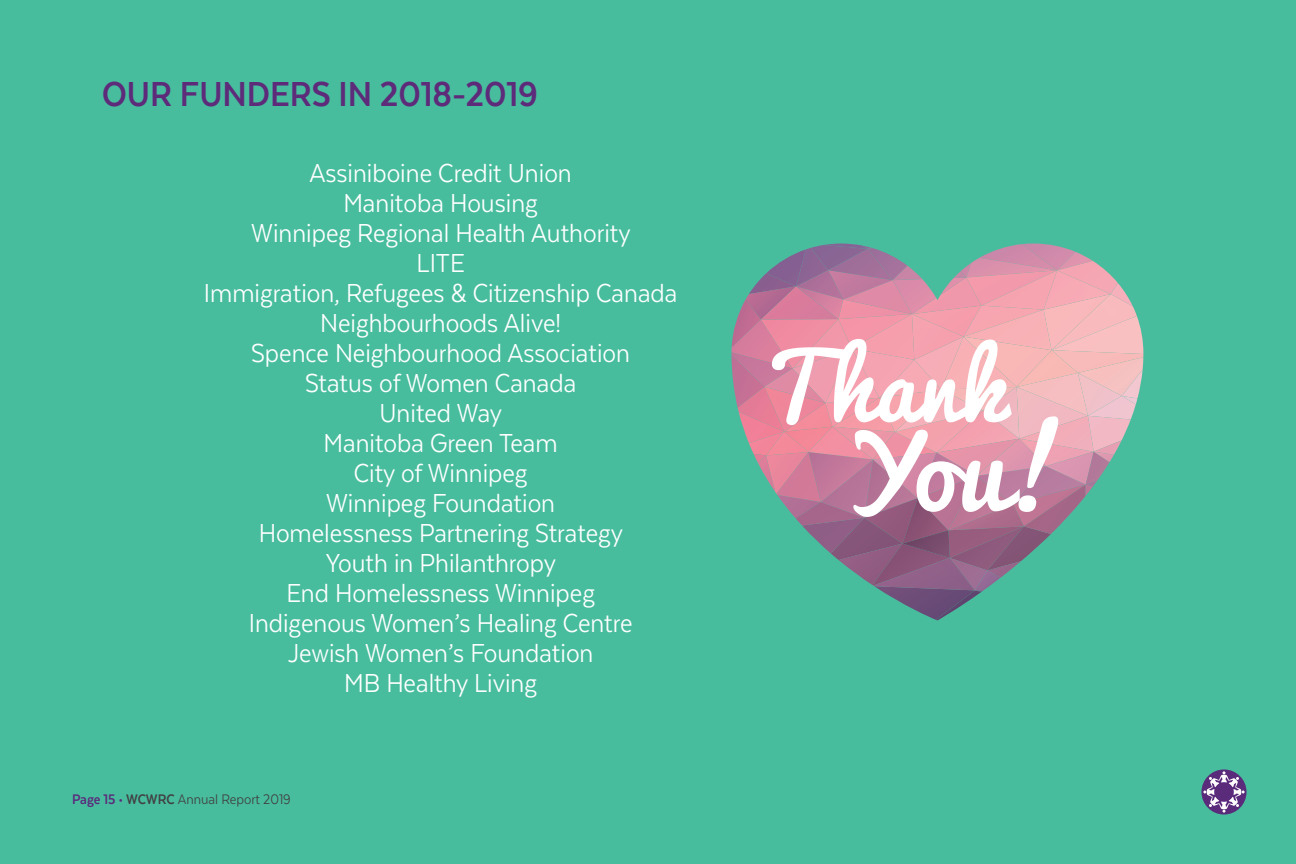
<style>
.page{position:relative;width:1296px;height:864px;background:#48bd9e}
.page>*{position:absolute;margin:0;border:0;box-sizing:border-box;transform-origin:0 0}
.Main_Header_Style{font:700 40px "Texta Narrow";color:#5d2b7a}
.Main_Body_Text{font:30px "Texta Narrow";color:#fff}
.t1{font:16px "Texta Narrow";color:#414042}
.s1{font-weight:700;color:#5a2b7b}
.s2{font-weight:700}
</style>
<div class="page">
<img style="left:824px;top:244px;width:35px;height:1px">
<img style="left:1057px;top:246px;width:19px;height:6px">
<img style="left:1057px;top:252px;width:36px;height:9px">
<img style="left:980px;top:244px;width:77px;height:14px">
<img style="left:868px;top:248px;width:40px;height:18px">
<img style="left:811px;top:245px;width:57px;height:4px">
<img style="left:828px;top:249px;width:65px;height:31px">
<img style="left:766px;top:253px;width:30px;height:20px">
<img style="left:796px;top:248px;width:32px;height:22px">
<img style="left:796px;top:270px;width:47px;height:16px">
<img style="left:754px;top:273px;width:42px;height:13px">
<img style="left:746px;top:286px;width:97px;height:14px">
<img style="left:737px;top:300px;width:24px;height:19px">
<img style="left:732px;top:319px;width:29px;height:33px">
<img style="left:761px;top:286px;width:77px;height:66px">
<img style="left:1057px;top:261px;width:61px;height:22px">
<img style="left:1111px;top:306px;width:26px;height:10px">
<img style="left:1111px;top:283px;width:22px;height:23px">
<img style="left:1111px;top:316px;width:32px;height:34px">
<img style="left:732px;top:352px;width:40px;height:16px">
<img style="left:764px;top:368px;width:8px;height:19px">
<img style="left:732px;top:355px;width:32px;height:53px">
<img style="left:738px;top:387px;width:34px;height:26px">
<img style="left:739px;top:412px;width:33px;height:31px">
<img style="left:749px;top:432px;width:17px;height:23px">
<img style="left:1058px;top:373px;width:20px;height:43px">
<img style="left:1058px;top:350px;width:85px;height:23px">
<img style="left:1078px;top:396px;width:10px;height:20px">
<img style="left:1078px;top:357px;width:65px;height:39px">
<img style="left:831px;top:518px;width:72px;height:42px">
<img style="left:802px;top:526px;width:62px;height:27px">
<img style="left:758px;top:463px;width:8px;height:14px">
<svg style="left:754px;top:454px;width:12px;height:9px"></svg>
<img style="left:839px;top:544px;width:34px;height:41px">
<img style="left:873px;top:544px;width:30px;height:14px">
<img style="left:987px;top:534px;width:64px;height:27px">
<img style="left:987px;top:561px;width:34px;height:16px">
<img style="left:1024px;top:485px;width:62px;height:49px">
<svg style="left:1086px;top:485px;width:8px;height:10px"></svg>
<img style="left:975px;top:592px;width:6px;height:5px">
<img style="left:975px;top:558px;width:12px;height:12px">
<img style="left:975px;top:570px;width:26px;height:21px">
<svg style="left:975px;top:590px;width:8px;height:2px"></svg>
<img style="left:880px;top:590px;width:95px;height:30px">
<img style="left:873px;top:558px;width:102px;height:32px">
<img style="left:796px;top:517px;width:68px;height:9px">
<img style="left:766px;top:455px;width:6px;height:32px">
<img style="left:766px;top:432px;width:6px;height:23px">
<img style="left:1058px;top:416px;width:30px;height:36px">
<img style="left:1058px;top:452px;width:28px;height:33px">
<img style="left:1086px;top:452px;width:23px;height:33px">
<img style="left:914px;top:337px;width:50px;height:2px">
<img style="left:914px;top:314px;width:50px;height:23px">
<img style="left:838px;top:300px;width:5px;height:14px">
<img style="left:838px;top:314px;width:14px;height:25px">
<img style="left:843px;top:280px;width:50px;height:34px">
<img style="left:852px;top:314px;width:62px;height:25px">
<img style="left:966px;top:258px;width:91px;height:12px">
<img style="left:966px;top:270px;width:15px;height:36px">
<img style="left:893px;top:280px;width:73px;height:34px">
<img style="left:893px;top:266px;width:73px;height:14px">
<img style="left:964px;top:306px;width:17px;height:4px">
<img style="left:964px;top:310px;width:80px;height:29px">
<img style="left:981px;top:270px;width:63px;height:40px">
<div style="left:1044px;top:310px;width:67px;height:40px;background:#f9babd"></div>
<img style="left:1044px;top:270px;width:67px;height:40px">
<img style="left:1088px;top:420px;width:43px;height:32px">
<img style="left:1088px;top:396px;width:48px;height:24px">
<img style="left:1122px;top:370px;width:21px;height:28px">
<img style="left:1122px;top:396px;width:15px;height:8px">
<img style="left:1094px;top:455px;width:20px;height:7px">
<img style="left:1094px;top:440px;width:28px;height:15px">
<img style="left:950px;top:530px;width:74px;height:28px">
<img style="left:1013px;top:517px;width:11px;height:13px">
<img style="left:903px;top:517px;width:15px;height:13px">
<img style="left:903px;top:530px;width:47px;height:28px">
<img style="left:918px;top:517px;width:30px;height:13px">
<img style="left:948px;top:517px;width:65px;height:13px">
<svg style="left:772px;top:339px;width:286px;height:178px;background:#e7b1be"></svg>
<svg style="left:1201px;top:769px;width:46px;height:46px"></svg>
<p class="Main_Header_Style" style="left:102px;top:73px;width:437px">OUR FUNDERS IN 2018-2019</p>
<p class="Main_Body_Text" style="left:309px;top:158px;width:264px">Assiniboine Credit Union</p>
<p class="Main_Body_Text" style="left:343px;top:188px;width:196px">Manitoba Housing</p>
<p class="Main_Body_Text" style="left:251px;top:218px;width:381px">Winnipeg Regional Health Authority</p>
<p class="Main_Body_Text" style="left:416px;top:248px;width:50px">LITE</p>
<p class="Main_Body_Text" style="left:204px;top:278px;width:475px">Immigration, Refugees &amp; Citizenship Canada</p>
<p class="Main_Body_Text" style="left:320px;top:308px;width:242px">Neighbourhoods Alive!</p>
<p class="Main_Body_Text" style="left:251px;top:338px;width:380px">Spence Neighbourhood Association</p>
<p class="Main_Body_Text" style="left:305px;top:368px;width:273px">Status of Women Canada</p>
<p class="Main_Body_Text" style="left:380px;top:398px;width:124px">United Way</p>
<p class="Main_Body_Text" style="left:324px;top:428px;width:235px">Manitoba Green Team</p>
<p class="Main_Body_Text" style="left:354px;top:458px;width:175px">City of Winnipeg</p>
<p class="Main_Body_Text" style="left:326px;top:488px;width:231px">Winnipeg Foundation</p>
<p class="Main_Body_Text" style="left:259px;top:518px;width:366px">Homelessness Partnering Strategy</p>
<p class="Main_Body_Text" style="left:326px;top:548px;width:231px">Youth in Philanthropy</p>
<p class="Main_Body_Text" style="left:286px;top:578px;width:310px">End Homelessness Winnipeg</p>
<p class="Main_Body_Text" style="left:249px;top:608px;width:385px">Indigenous Women’s Healing Centre</p>
<p class="Main_Body_Text" style="left:288px;top:638px;width:307px">Jewish Women’s Foundation</p>
<p class="Main_Body_Text" style="left:344px;top:668px;width:194px">MB Healthy Living</p>
<p class="t1" style="left:72px;top:791px;width:220px"><span class="s1">Page 15 •</span> <span class="s2">WCWRC</span> Annual Report 2019</p>
</div>
